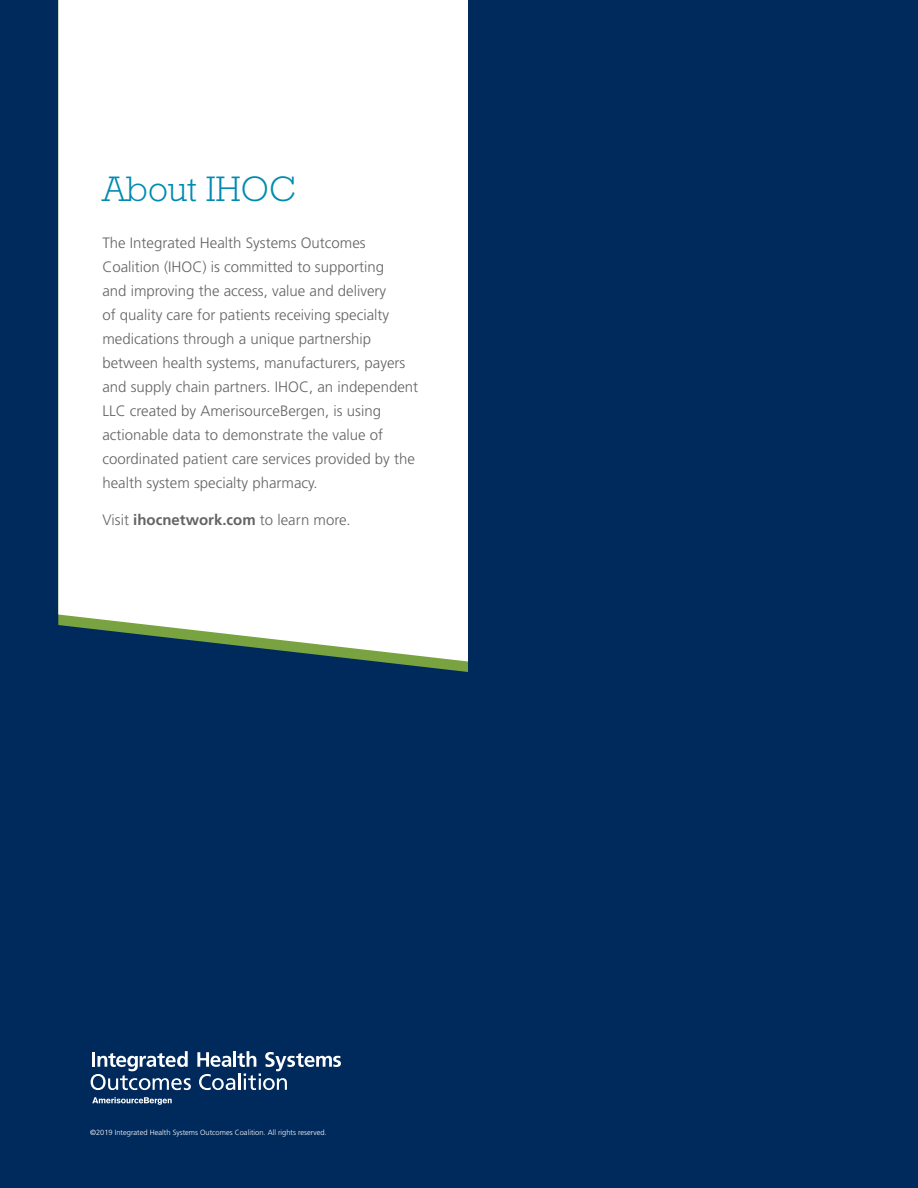
<style>
.page{position:relative;width:918px;height:1188px;background:#002a5c}
.page>*{position:absolute;margin:0;border:0;box-sizing:border-box;transform-origin:0 0}
.t1{font:300 36px "Rockwell Std";color:#008bb1}
.t2{font:300 15px/24px "Frutiger LT Std";color:#636466}
.t3{font:300 7.5px "Frutiger LT Std";color:#fff}
.s1{font-weight:700}
</style>
<div class="page">
<svg style="left:91px;top:1051px;width:100px;height:39px"></svg>
<svg style="left:197px;top:1051px;width:144px;height:39px"></svg>
<svg style="left:92px;top:1097px;width:80px;height:8px"></svg>
<svg style="left:58px;top:0;width:410px;height:662px"></svg>
<p class="t1" style="left:102px;top:169px;width:195px">About IHOC</p>
<p class="t2" style="left:102px;top:231px;width:317px">The Integrated Health Systems Outcomes Coalition (IHOC) is committed to supporting<br>and improving the access, value and delivery<br>of quality care for patients receiving specialty medications through a unique partnership between health systems, manufacturers, payers and supply chain partners. IHOC, an independent LLC created by AmerisourceBergen, is using actionable data to demonstrate the value of coordinated patient care services provided by the health system specialty pharmacy.</p>
<p class="t2" style="left:102px;top:508px;width:250px">Visit <span class="s1">ihocnetwork.com</span> to learn more.</p>
<p class="t3" style="left:90px;top:1128px;width:238px">©2019 Integrated Health Systems Outcomes Coalition. All rights reserved.</p>
</div>
